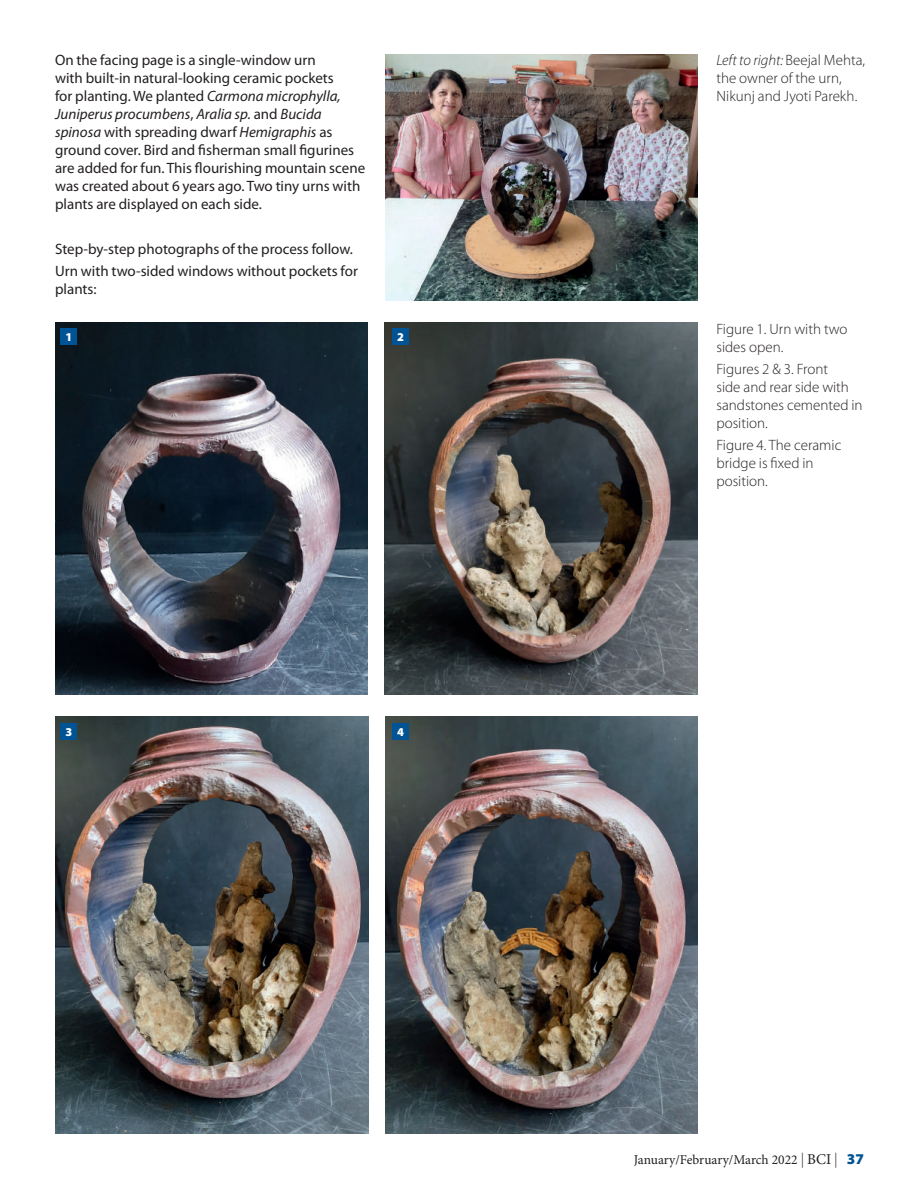
<style>
.page{position:relative;width:918px;height:1188px;background:#fff}
.page>*{position:absolute;margin:0;border:0;box-sizing:border-box;transform-origin:0 0}
.t1{font:15px/18px "Myriad Pro";color:#231f20}
.t2{font:300 15px/18px "Myriad Pro";color:#231f20}
.t3{font:13.5px "Minion Pro";color:#231f20}
.t4{font:900 12px "Myriad Pro";color:#fff}
.s1{font-style:italic}
.s2{font-family:"Myriad Pro";font-weight:300;font-stretch:condensed;font-size:15px}
.s3{font-size:15px}
.s4{font-family:"Myriad Pro";font-weight:900;font-size:15px;color:#005495}
</style>
<div class="page">
<img style="left:55px;top:322px;width:313px;height:373px">
<img style="left:55px;top:717px;width:313px;height:417px">
<img style="left:385px;top:322px;width:313px;height:373px">
<img style="left:385px;top:717px;width:313px;height:417px">
<img style="left:385px;top:54px;width:313px;height:247px">
<div style="left:60px;top:328px;width:17px;height:17px;background:#005495"></div>
<div style="left:60px;top:724px;width:17px;height:16px;background:#005495"></div>
<div style="left:392px;top:328px;width:17px;height:17px;background:#005495"></div>
<div style="left:392px;top:724px;width:17px;height:16px;background:#005495"></div>
<p class="t1" style="left:55px;top:51px;width:312px">On the facing page is a single-window urn<br>with built-in natural-looking ceramic pockets<br>for planting. We planted <span class="s1">Carmona microphylla, Juniperus procumbens</span>, <span class="s1">Aralia sp.</span> and <span class="s1">Bucida spinosa</span> with spreading dwarf <span class="s1">Hemigraphis</span> as ground cover. Bird and fisherman small figurines are added for fun. This flourishing mountain scene was created about 6 years ago. Two tiny urns with plants are displayed on each side.</p>
<p class="t1" style="left:55px;top:237px;width:304px;line-height:22.4px">Step-by-step photographs of the process follow.<br>Urn with two-sided windows without pockets for</p>
<p class="t1" style="left:55px;top:280px;width:43px">plants:</p>
<p class="t2" style="left:716px;top:51px;width:150px"><span class="s1">Left to right:</span> Beejal Mehta, the owner of the urn,<br>Nikunj and Jyoti Parekh.</p>
<p class="t4" style="left:65px;top:329px;width:8px">1</p>
<p class="t4" style="left:397px;top:329px;width:8px">2</p>
<p class="t2" style="left:716px;top:319px;width:133px">Figure 1. Urn with two sides open.</p>
<p class="t2" style="left:716px;top:360px;width:148px">Figures 2 &amp; 3. Front<br>side and rear side with sandstones cemented in position.</p>
<p class="t2" style="left:716px;top:436px;width:126px">Figure 4. The ceramic bridge is fixed in position.</p>
<p class="t4" style="left:65px;top:724px;width:8px">3</p>
<p class="t4" style="left:397px;top:724px;width:8px">4</p>
<p class="t3" style="left:634px;top:1151px;width:232px">January/February/March 2022 <span class="s2">|</span> <span class="s3">BCI</span> <span class="s2">|</span> <span class="s4">37</span></p>
</div>
